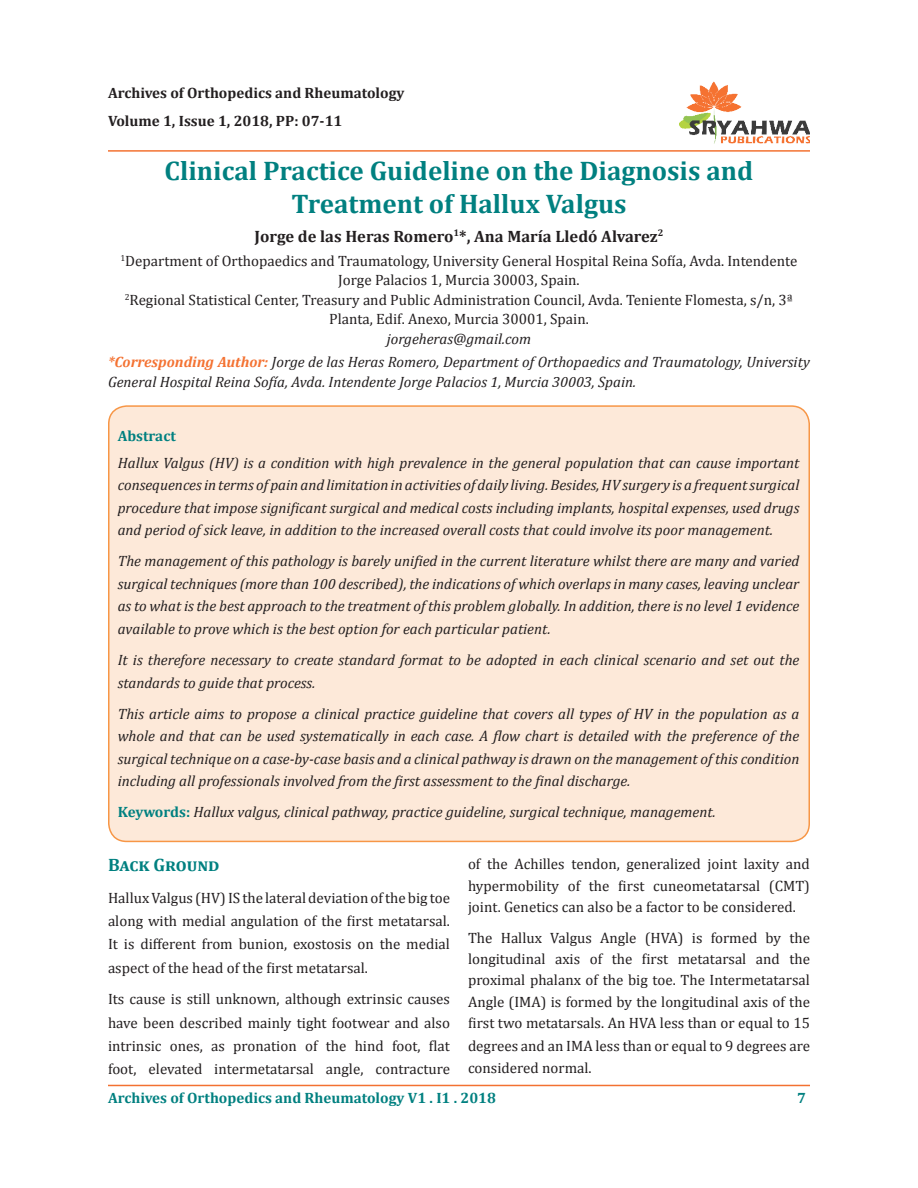
<style>
.page{position:relative;width:918px;height:1188px;background:#fff}
.page>*{position:absolute;margin:0;border:0;box-sizing:border-box;transform-origin:0 0}
.t1{font:700 27px/33px "Cambria";color:#008080;text-align:center}
.t2{font:700 18px "Cambria";color:#008080}
.t3{font:700 16.5px "Cambria";color:#231f20}
.t4{font:italic 15px/22.5px "Cambria";color:#231f20;text-align:justify}
.t5{font:15px/23.2px "Cambria";color:#231f20;text-align:justify}
.t6{font:700 15px "Cambria";color:#231f20}
.t7{font:700 15px "Cambria";color:#008080}
.s1{font-weight:700;color:#f47232}
.s2{font-weight:700;font-style:normal;color:#008080}
</style>
<div class="page">
<hr style="left:108px;top:1085px;width:702px;height:1px;background:#f37131">
<hr style="left:108px;top:150px;width:702px;height:2px;background:#f37232">
<img style="left:680px;top:81px;width:130px;height:62px">
<div style="left:109px;top:406px;width:700px;height:435px;background:#fde9d9;border-radius:18px"></div>
<div style="left:108px;top:405px;width:702px;height:437px;border:2px solid #f79646;border-radius:18px"></div>
<p class="t6" style="left:108px;top:82px;width:298px">Archives of Orthopedics and Rheumatology</p>
<p class="t6" style="left:108px;top:110px;width:236px">Volume 1, Issue 1, 2018, PP: 07-11</p>
<p class="t1" style="left:165px;top:153px;width:590px">Clinical Practice Guideline on the Diagnosis and<br>Treatment of Hallux Valgus</p>
<p class="t3" style="left:254px;top:225px;width:411px">Jorge de las Heras Romero<sup>1</sup>*, Ana María Lledó Alvarez<sup>2</sup></p>
<p class="t5" style="left:120px;top:251px;width:679px;line-height:19.5px;text-align:center"><sup>1</sup>Department of Orthopaedics and Traumatology, University General Hospital Reina Sofía, Avda. Intendente<br>Jorge Palacios 1, Murcia 30003, Spain.</p>
<p class="t5" style="left:125px;top:290px;width:670px;line-height:19.5px;text-align:center"><sup>2</sup>Regional Statistical Center, Treasury and Public Administration Council, Avda. Teniente Flomesta, s/n, 3ª<br>Planta, Edif. Anexo, Murcia 30001, Spain.</p>
<p class="t4" style="left:387px;top:327px;width:146px">jorgeheras@gmail.com</p>
<p class="t4" style="left:108px;top:352px;width:703px;line-height:19.5px"><span class="s1">*Corresponding Author:</span> Jorge de las Heras Romero, Department of Orthopaedics and Traumatology, University<br>General Hospital Reina Sofía, Avda. Intendente Jorge Palacios 1, Murcia 30003, Spain.</p>
<p class="t7" style="left:118px;top:425px;width:60px">Abstract</p>
<p class="t4" style="left:118px;top:451px;width:683px">Hallux Valgus (HV) is a condition with high prevalence in the general population that can cause important consequences in terms of pain and limitation in activities of daily living. Besides, HV surgery is a frequent surgical procedure that impose significant surgical and medical costs including implants, hospital expenses, used drugs and period of sick leave, in addition to the increased overall costs that could involve its poor management.</p>
<p class="t4" style="left:118px;top:549px;width:683px">The management of this pathology is barely unified in the current literature whilst there are many and varied surgical techniques (more than 100 described), the indications of which overlaps in many cases, leaving unclear as to what is the best approach to the treatment of this problem globally. In addition, there is no level 1 evidence available to prove which is the best option for each particular patient.</p>
<p class="t4" style="left:118px;top:648px;width:683px">It is therefore necessary to create standard format to be adopted in each clinical scenario and set out the standards to guide that process.</p>
<p class="t4" style="left:118px;top:702px;width:683px">This article aims to propose a clinical practice guideline that covers all types of HV in the population as a whole and that can be used systematically in each case. A flow chart is detailed with the preference of the surgical technique on a case-by-case basis and a clinical pathway is drawn on the management of this condition including all professionals involved from the first assessment to the final discharge.</p>
<p class="t4" style="left:118px;top:800px;width:600px"><span class="s2">Keywords:</span> Hallux valgus, clinical pathway, practice guideline, surgical technique, management.</p>
<p class="t2" style="left:108px;top:852px;width:113px">Back Ground</p>
<p class="t5" style="left:108px;top:886px;width:343px">Hallux Valgus (HV) IS the lateral deviation of the big toe along with medial angulation of the first metatarsal.<br>It is different from bunion, exostosis on the medial aspect of the head of the first metatarsal.</p>
<p class="t5" style="left:108px;top:988px;width:344px">Its cause is still unknown, although extrinsic causes have been described mainly tight footwear and also intrinsic ones, as pronation of the hind foot, flat foot, elevated intermetatarsal angle, contracture</p>
<p class="t5" style="left:468px;top:852px;width:343px;line-height:21.9px">of the Achilles tendon, generalized joint laxity and hypermobility of the first cuneometatarsal (CMT) joint. Genetics can also be a factor to be considered.</p>
<p class="t5" style="left:468px;top:927px;width:344px;line-height:21.8px">The Hallux Valgus Angle (HVA) is formed by the longitudinal axis of the first metatarsal and the proximal phalanx of the big toe. The Intermetatarsal Angle (IMA) is formed by the longitudinal axis of the first two metatarsals. An HVA less than or equal to 15 degrees and an IMA less than or equal to 9 degrees are considered normal.</p>
<p class="t7" style="left:108px;top:1087px;width:390px">Archives of Orthopedics and Rheumatology V1 . I1 . 2018</p>
<p class="t7" style="left:797px;top:1087px;width:10px">7</p>
</div>
